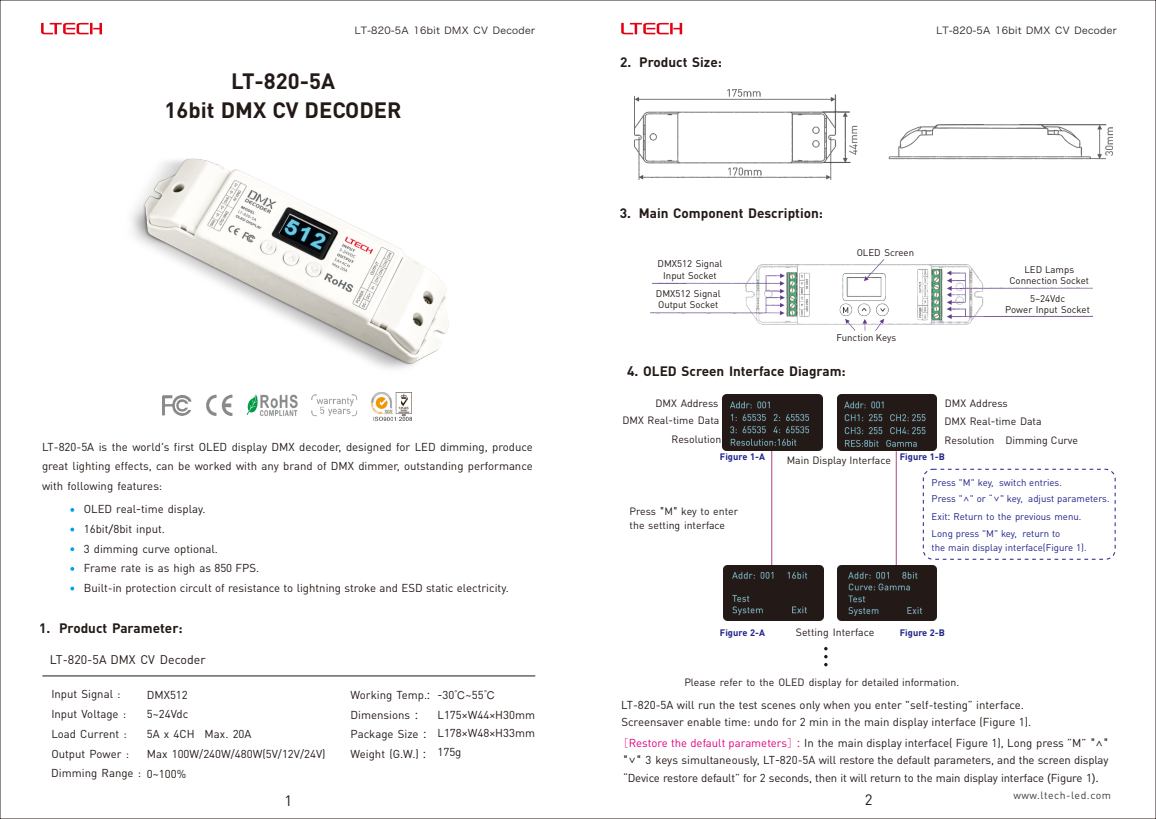
<style>
.page{position:relative;width:1156px;height:819px;background:#fff}
.page>*{position:absolute;margin:0;border:0;box-sizing:border-box;transform-origin:0 0}
.t1{font:700 22.05px/28px "DIN Pro";color:#231916;text-align:center}
.t2{font:14.88px "DIN Pro";color:#231916}
.t3{font:700 13.47px "DIN Pro";color:#231916}
.t4{font:12.42px "DIN Pro";color:#231916}
.t5{font:11.38px/19.8px "DIN Pro";color:#231916}
.t6{font:10.5px/13.7px "DIN Pro";color:#231916}
.t7{font:10.5px "DIN Pro";letter-spacing:.05em;color:#3f3b3a}
.t8{font:9.62px/15.6px "DIN Pro";color:#1e2188}
.t9{font:9.62px/11.7px "DIN Pro";color:#231916;text-align:center}
.t10{font:9.62px "Hiragino Sans GB W3";letter-spacing:.035em;color:#231916}
.t11{font:700 9.28px "DIN Pro";color:#1e2188}
.s1{font-family:"Microsoft Ya Hei"}
.s2{font-family:"Sim Hei"}
.s3{font-size:13.65px}
.s4{font-family:"Age";color:#e4007f}
.s5{color:#e4007f}
.s6{font-family:"Microsoft Ya Hei";color:#e4007f}
</style>
<div class="page">
<hr style="left:42px;top:675px;width:493px;height:1px;background:#231916">
<img style="left:162px;top:392px;width:249px;height:28px">
<svg style="left:70px;top:508px;width:4px;height:4px"></svg>
<svg style="left:70px;top:527px;width:4px;height:4px"></svg>
<svg style="left:70px;top:547px;width:4px;height:4px"></svg>
<svg style="left:70px;top:567px;width:4px;height:3px"></svg>
<svg style="left:70px;top:586px;width:4px;height:4px"></svg>
<img style="left:131px;top:158px;width:318px;height:211px">
<svg style="left:41px;top:23px;width:61px;height:11px"></svg>
<img style="left:650px;top:259px;width:442px;height:72px">
<hr style="left:771px;top:451px;width:1px;height:116px;background:#af4284">
<hr style="left:896px;top:451px;width:1px;height:114px;background:#af4284">
<div style="left:923px;top:469px;width:192px;height:90px;border:1px dashed #1e2188;border-radius:10px"></div>
<svg style="left:824px;top:647px;width:3px;height:19px"></svg>
<img style="left:634px;top:89px;width:478px;height:90px">
<svg style="left:621px;top:23px;width:61px;height:11px"></svg>
<img style="left:723px;top:565px;width:100px;height:56px">
<img style="left:837px;top:565px;width:100px;height:56px">
<img style="left:837px;top:394px;width:100px;height:56px">
<img style="left:722px;top:394px;width:100px;height:56px">
<p class="t10" style="left:355px;top:26px;width:182px">LT-820-5A 16bit DMX CV Decoder</p>
<h1 class="t1" style="left:165px;top:70px;width:238px">LT-820-5A<br>16bit DMX CV DECODER</h1>
<p class="t5" style="left:42px;top:438px;width:492px;text-align:justify">LT-820-5A is the world's first OLED display DMX decoder, designed for LED dimming, produce great lighting effects, can be worked with any brand of DMX dimmer, outstanding performance with following features:</p>
<p class="t5" style="left:84px;top:499px;width:426px">OLED real<span class="s1">-</span>time display.<br>16bit<span class="s1">/</span>8bit input.<br>3 dimming curve optional.<br>Frame rate is as high as 850 FPS.<br>Built-in protection circult of resistance to lightning stroke and ESD static electricity.</p>
<p class="t3" style="left:39px;top:622px;width:145px">1. Product Parameter:</p>
<p class="t4" style="left:50px;top:654px;width:157px">LT-820-5A DMX CV Decoder</p>
<p class="t5" style="left:51px;top:685px;width:91px">Input Signal :<br>Input Voltage :<br>Load Current :<br>Output Power :<br>Dimming Range :</p>
<p class="t5" style="left:153px;top:685px;width:37px;text-indent:-6px">DMX512 ~</p>
<p class="t5" style="left:147px;top:705px;width:106px">5 24Vdc<br>5A x 4CH Max. 20A</p>
<p class="t5" style="left:147px;top:764px;width:41px">0~100%</p>
<p class="t5" style="left:147px;top:744px;width:180px">Max 100W/240W/480W(5V/12V/24V)</p>
<h2 class="t2" style="left:285px;top:794px;width:9px">1</h2>
<p class="t5" style="left:351px;top:686px;width:81px">Working Temp.<span class="s1">:<br></span>Dimensions <span class="s1">:<br></span>Package Size <span class="s1">:<br></span>Weight (G.W.) <span class="s1">:</span></p>
<p class="t5" style="left:437px;top:686px;width:99px;line-height:19.1px"><span class="s1">-</span>30<span class="s2">℃</span>~55<span class="s2">℃<br></span>L175×W44×H30mm<br>L178×W48×H33mm<br>175g</p>
<p class="t3" style="left:620px;top:57px;width:103px">2. Product Size:</p>
<p class="t10" style="left:936px;top:26px;width:182px">LT-820-5A 16bit DMX CV Decoder</p>
<p class="t3" style="left:620px;top:207px;width:205px">3. Main Component Description:</p>
<p class="t9" style="left:658px;top:259px;width:66px">DMX512 Signal<br>Input Socket</p>
<p class="t9" style="left:656px;top:288px;width:66px;text-align:left">DMX512 Signal<br>Output Socket</p>
<p class="t9" style="left:857px;top:247px;width:59px">OLED Screen</p>
<p class="t9" style="left:836px;top:332px;width:61px">Function Keys</p>
<p class="t3" style="left:627px;top:366px;width:220px"><span class="s3">4.</span> OLED Screen Interface Diagram:</p>
<p class="t9" style="left:1009px;top:265px;width:81px;line-height:11px">LED Lamps<br>Connection Socket</p>
<p class="t9" style="left:1005px;top:293px;width:86px;line-height:11px">5 24Vdc<br>Power Input Socket</p>
<p class="t9" style="left:1035px;top:293px;width:7px">~</p>
<p class="t6" style="left:655px;top:397px;width:64px">DMX Address</p>
<p class="t6" style="left:945px;top:397px;width:64px">DMX Address</p>
<p class="t6" style="left:622px;top:414px;width:99px">DMX Real<span class="s1">-</span>time Data</p>
<p class="t6" style="left:944px;top:415px;width:99px">DMX Real<span class="s1">-</span>time Data</p>
<p class="t6" style="left:671px;top:433px;width:51px">Resolution</p>
<p class="t6" style="left:787px;top:454px;width:106px">Main Display Interface</p>
<p class="t6" style="left:944px;top:434px;width:135px">Resolution Dimming Curve</p>
<p class="t11" style="left:720px;top:453px;width:46px">Figure 1-A</p>
<p class="t11" style="left:900px;top:453px;width:47px">Figure 1-B</p>
<p class="t6" style="left:630px;top:505px;width:110px">Press <span class="s1">"</span>M<span class="s1">"</span> key to enter the setting interface</p>
<p class="t8" style="left:932px;top:476px;width:179px">Press "M" key, switch entries.<br>Press "<span class="s1">∧</span>" or “<span class="s1">∨</span>" key, adjust parameters.</p>
<p class="t8" style="left:932px;top:528px;width:157px;line-height:13.8px">Long press "M" key, return to<br>the main display interface(Figure 1).</p>
<p class="t8" style="left:932px;top:509px;width:151px">Exit<span class="s1">:</span> Return to the previous menu.</p>
<p class="t6" style="left:796px;top:626px;width:80px">Setting Interface</p>
<p class="t11" style="left:720px;top:628px;width:46px">Figure 2-A</p>
<p class="t11" style="left:900px;top:628px;width:47px">Figure 2-B</p>
<p class="t6" style="left:684px;top:676px;width:276px">Please refer to the OLED display for detailed information.</p>
<p class="t5" style="left:621px;top:697px;width:411px;line-height:16.6px">LT-820-5A will run the test scenes only when you enter "self-testing” interface.<br>Screensaver enable time: undo for 2 min in the main display interface (Figure 1).</p>
<p class="t5" style="left:623px;top:735px;width:487px;line-height:17.3px;text-align:justify"><span class="s4">[</span><span class="s5">Restore the default parameters</span><span class="s4">]</span><span class="s6">：</span>In the main display interface( Figure 1), Long press ”M” <span class="s1">"∧" "∨"</span> 3 keys simultaneously, LT<span class="s1">-</span>820-5A will restore the default parameters, and the screen display “Device restore default” for 2 seconds, then it will return to the main display interface <span class="s1">(</span>Figure 1<span class="s1">).</span></p>
<h2 class="t2" style="left:865px;top:794px;width:9px">2</h2>
<p class="t7" style="left:1013px;top:790px;width:99px">www.ltech-led.com</p>
</div>
